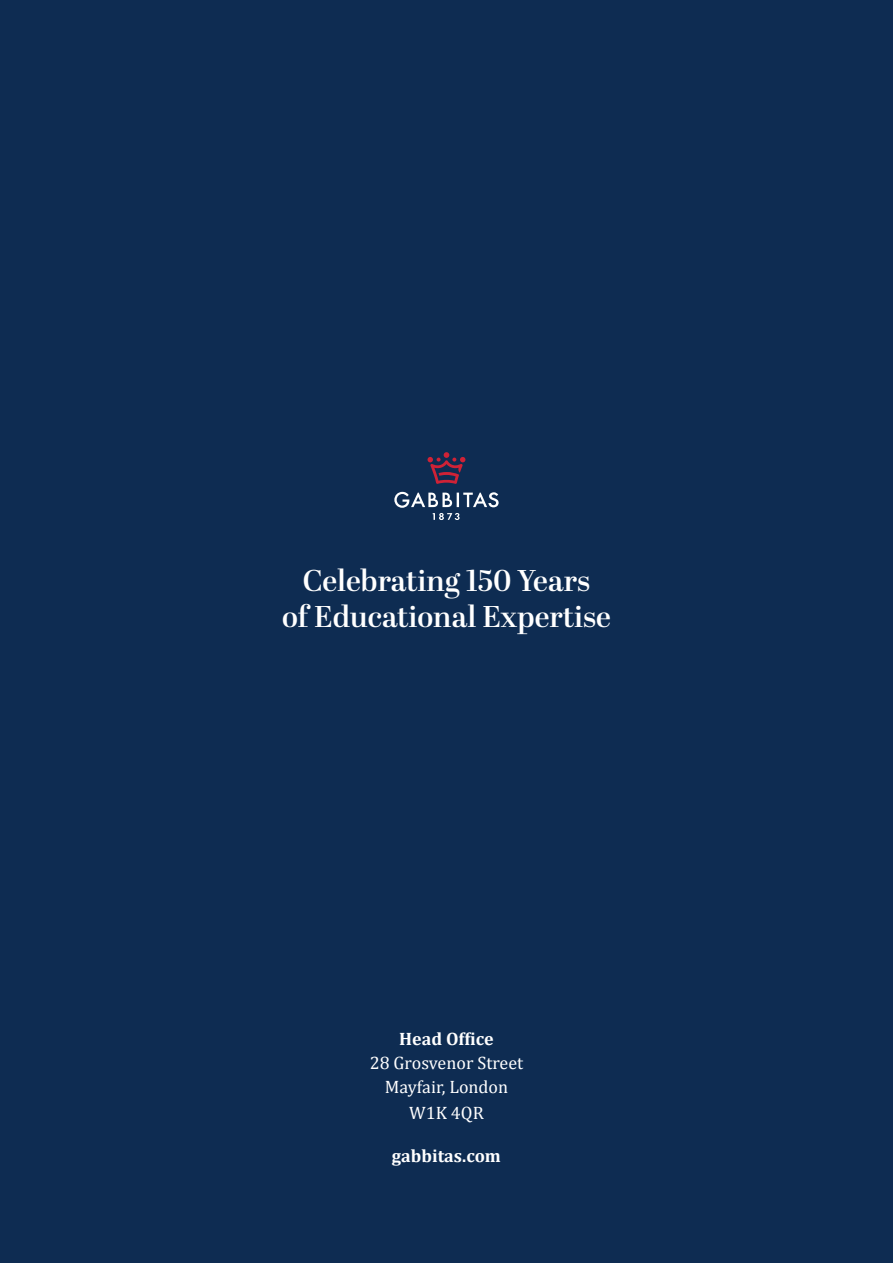
<style>
.page{position:relative;width:893px;height:1263px;background:#0e2c52}
.page>*{position:absolute;margin:0;border:0;box-sizing:border-box;transform-origin:0 0}
.t1{font:600 30px "Abril Display";color:#fff}
.t2{font:18px "Cambria";color:#fff}
.t3{font:700 18px "Cambria";color:#fff}
</style>
<div class="page">
<svg style="left:428px;top:452px;width:37px;height:32px"></svg>
<svg style="left:394px;top:492px;width:105px;height:28px;background:#415976"></svg>
<p class="t1" style="left:303px;top:559px;width:289px">Celebrating 150 Years</p>
<p class="t1" style="left:282px;top:595px;width:330px">of Educational Expertise</p>
<p class="t3" style="left:399px;top:1026px;width:96px">Head Office</p>
<p class="t2" style="left:370px;top:1052px;width:155px">28 Grosvenor Street</p>
<p class="t2" style="left:385px;top:1076px;width:125px">Mayfair, London</p>
<p class="t2" style="left:409px;top:1102px;width:76px">W1K 4QR</p>
<p class="t3" style="left:392px;top:1143px;width:111px">gabbitas.com</p>
</div>
